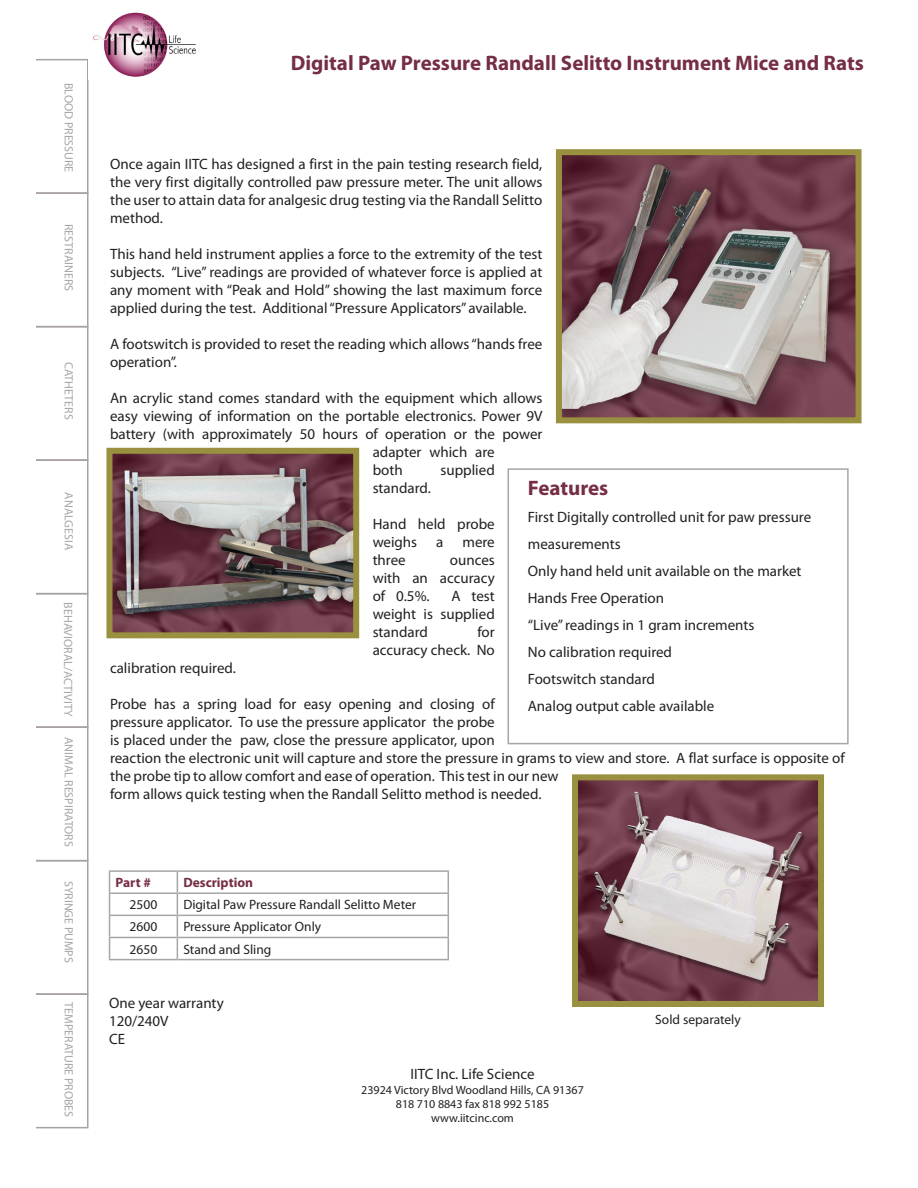
<style>
.page{position:relative;width:918px;height:1188px;background:#fff}
.page>*{position:absolute;margin:0;border:0;box-sizing:border-box;transform-origin:0 0}
.Paragraph_Style_1{font:700 21px "Myriad Pro";color:#752e43}
.Feature_Box{font:700 21px "Myriad Pro";color:#752e43}
.Paragraph_Style_1-2{font:15px/18px "Myriad Pro";color:#231f20;text-align:justify}
.Feature_Box-2{font:15px/27px "Myriad Pro";color:#231f20}
.Paragraph_Style_1-3{font:13.5px "Myriad Pro";color:#231f20}
.t1{font:700 13.5px "Myriad Pro";color:#752e43}
.t2{font:12px "Myriad Pro";color:#a5a6aa}
.t3{font:12px "Myriad Pro";color:#231f20}
</style>
<div class="page">
<div style="left:24px;top:59px;width:65px;height:135px;border:2px solid #a7a2a0"></div>
<div style="left:24px;top:192px;width:65px;height:135px;border:2px solid #a7a2a0"></div>
<div style="left:24px;top:326px;width:65px;height:135px;border:2px solid #a7a2a0"></div>
<div style="left:24px;top:459px;width:65px;height:135px;border:2px solid #a7a2a0"></div>
<div style="left:24px;top:593px;width:65px;height:135px;border:2px solid #a7a2a0"></div>
<div style="left:24px;top:726px;width:65px;height:135px;border:2px solid #a7a2a0"></div>
<div style="left:24px;top:860px;width:65px;height:135px;border:2px solid #a7a2a0"></div>
<div style="left:24px;top:993px;width:65px;height:135px;border:2px solid #a7a2a0"></div>
<div style="left:0;top:47px;width:36px;height:1098px;background:#fff"></div>
<img style="left:93px;top:12px;width:103px;height:65px">
<div style="left:508px;top:468px;width:341px;height:276px;border:2px solid #a5a6aa"></div>
<img style="left:113px;top:455px;width:239px;height:176px">
<div style="left:106px;top:448px;width:253px;height:190px;border:6px solid #99913f"></div>
<img style="left:563px;top:156px;width:292px;height:260px">
<div style="left:556px;top:149px;width:306px;height:274px;border:6px solid #99913f"></div>
<hr style="left:109px;top:870px;width:68px;height:2px;background:#a5a6aa">
<hr style="left:177px;top:870px;width:272px;height:2px;background:#a5a6aa">
<hr style="left:109px;top:892px;width:68px;height:2px;background:#a5a6aa">
<hr style="left:177px;top:892px;width:272px;height:2px;background:#a5a6aa">
<hr style="left:109px;top:915px;width:68px;height:1px;background:#a5a6aa">
<hr style="left:177px;top:915px;width:272px;height:1px;background:#a5a6aa">
<hr style="left:109px;top:937px;width:68px;height:1px;background:#a5a6aa">
<svg style="left:109px;top:872px;width:1px;height:87px"></svg>
<hr style="left:177px;top:937px;width:272px;height:1px;background:#a5a6aa">
<svg style="left:177px;top:872px;width:1px;height:87px"></svg>
<svg style="left:448px;top:872px;width:1px;height:87px"></svg>
<hr style="left:109px;top:959px;width:68px;height:1px;background:#a5a6aa">
<hr style="left:177px;top:959px;width:272px;height:1px;background:#a5a6aa">
<img style="left:579px;top:781px;width:238px;height:219px">
<div style="left:572px;top:774px;width:252px;height:233px;border:6px solid #99913f"></div>
<p class="t2" style="left:76px;top:83px;width:91px;rotate:90deg">BLOOD PRESSURE</p>
<p class="t2" style="left:76px;top:224px;width:69px;rotate:90deg">RESTRAINERS</p>
<p class="t2" style="left:76px;top:362px;width:59px;rotate:90deg">CATHETERS</p>
<p class="t2" style="left:76px;top:492px;width:59px;rotate:90deg">ANALGESIA</p>
<p class="t2" style="left:76px;top:602px;width:116px;rotate:90deg">BEHAVIORAL/ACTIVITY</p>
<p class="t2" style="left:76px;top:737px;width:111px;rotate:90deg">ANIMAL RESPIRATORS</p>
<p class="t2" style="left:76px;top:881px;width:83px;rotate:90deg">SYRINGE PUMPS</p>
<p class="t2" style="left:76px;top:1002px;width:116px;rotate:90deg">TEMPERATURE PROBES</p>
<p class="Paragraph_Style_1" style="left:291px;top:49px;width:575px">Digital Paw Pressure Randall Selitto Instrument Mice and Rats</p>
<p class="Paragraph_Style_1-2" style="left:110px;top:155px;width:434px">Once again IITC has designed a first in the pain testing research field, the very first digitally controlled paw pressure meter. The unit allows the user to attain data for analgesic drug testing via the Randall Selitto method.</p>
<p class="Paragraph_Style_1-2" style="left:110px;top:245px;width:434px">This hand held instrument applies a force to the extremity of the test subjects. “Live” readings are provided of whatever force is applied at any moment with “Peak and Hold” showing the last maximum force applied during the test. Additional “Pressure Applicators” available.</p>
<p class="Paragraph_Style_1-2" style="left:110px;top:335px;width:434px">A footswitch is provided to reset the reading which allows “hands free operation”.</p>
<p class="Paragraph_Style_1-2" style="left:110px;top:389px;width:434px">An acrylic stand comes standard with the equipment which allows</p>
<p class="Paragraph_Style_1-2" style="left:110px;top:407px;width:434px">easy viewing of information on the portable electronics. Power 9V</p>
<p class="Paragraph_Style_1-2" style="left:110px;top:425px;width:434px">battery (with approximately 50 hours of operation or the power</p>
<p class="Paragraph_Style_1-2" style="left:373px;top:443px;width:124px">adapter which are</p>
<p class="Paragraph_Style_1-2" style="left:373px;top:461px;width:32px">both</p>
<p class="Paragraph_Style_1-2" style="left:440px;top:461px;width:56px">supplied</p>
<p class="Paragraph_Style_1-2" style="left:373px;top:479px;width:60px">standard.</p>
<p class="Paragraph_Style_1-2" style="left:373px;top:515px;width:124px">Hand held probe weighs</p>
<p class="Feature_Box" style="left:528px;top:475px;width:82px">Features</p>
<p class="Feature_Box-2" style="left:528px;top:504px;width:285px">First Digitally controlled unit for paw pressure measurements</p>
<p class="Feature_Box-2" style="left:528px;top:558px;width:275px">Only hand held unit available on the market</p>
<p class="Feature_Box-2" style="left:528px;top:585px;width:138px">Hands Free Operation</p>
<p class="Feature_Box-2" style="left:528px;top:612px;width:228px">“Live” readings in 1 gram increments</p>
<p class="Feature_Box-2" style="left:528px;top:639px;width:146px">No calibration required</p>
<p class="Feature_Box-2" style="left:528px;top:666px;width:129px">Footswitch standard</p>
<p class="Feature_Box-2" style="left:528px;top:693px;width:188px">Analog output cable available</p>
<p class="Paragraph_Style_1-2" style="left:436px;top:533px;width:9px">a</p>
<p class="Paragraph_Style_1-2" style="left:462px;top:533px;width:34px">mere</p>
<p class="Paragraph_Style_1-2" style="left:373px;top:551px;width:35px">three</p>
<p class="Paragraph_Style_1-2" style="left:373px;top:551px;width:124px;text-indent:77px">ounces with an accuracy of 0.5%.</p>
<p class="Paragraph_Style_1-2" style="left:373px;top:587px;width:124px;text-indent:79px">A test weight is supplied standard</p>
<p class="Paragraph_Style_1-2" style="left:373px;top:623px;width:124px;text-align:right">for<br>accuracy check. No</p>
<p class="Paragraph_Style_1-2" style="left:110px;top:659px;width:127px">calibration required.</p>
<p class="Paragraph_Style_1-2" style="left:110px;top:695px;width:736px;text-align:left">Probe has a spring load for easy opening and closing of<br>pressure applicator. To use the pressure applicator the probe<br>is placed under the paw, close the pressure applicator, upon<br>reaction the electronic unit will capture and store the pressure in grams to view and store. A flat surface is opposite of the probe tip to allow comfort and ease of operation. This test in our new<br>form allows quick testing when the Randall Selitto method is needed.</p>
<p class="t1" style="left:116px;top:874px;width:37px">Part #</p>
<p class="t1" style="left:183px;top:874px;width:71px">Description</p>
<p class="Paragraph_Style_1-3" style="left:130px;top:896px;width:29px">2500</p>
<p class="Paragraph_Style_1-3" style="left:183px;top:896px;width:234px">Digital Paw Pressure Randall Selitto Meter</p>
<p class="Paragraph_Style_1-3" style="left:130px;top:919px;width:29px">2600</p>
<p class="Paragraph_Style_1-3" style="left:183px;top:919px;width:139px">Pressure Applicator Only</p>
<p class="Paragraph_Style_1-3" style="left:130px;top:941px;width:29px">2650</p>
<p class="Paragraph_Style_1-3" style="left:183px;top:941px;width:90px">Stand and Sling</p>
<p class="Paragraph_Style_1-2" style="left:109px;top:993px;width:116px">One year warranty</p>
<p class="Paragraph_Style_1-2" style="left:109px;top:1011px;width:61px">120/240V</p>
<p class="Paragraph_Style_1-2" style="left:109px;top:1029px;width:18px">CE</p>
<p class="Paragraph_Style_1-2" style="left:411px;top:1065px;width:126px">IITC Inc. Life Science</p>
<p class="t3" style="left:361px;top:1082px;width:224px">23924 Victory Blvd Woodland Hills, CA 91367</p>
<p class="t3" style="left:396px;top:1097px;width:155px">818 710 8843 fax 818 992 5185</p>
<p class="t3" style="left:431px;top:1111px;width:84px">www.iitcinc.com</p>
<p class="Paragraph_Style_1-3" style="left:655px;top:1012px;width:87px">Sold separately</p>
</div>
